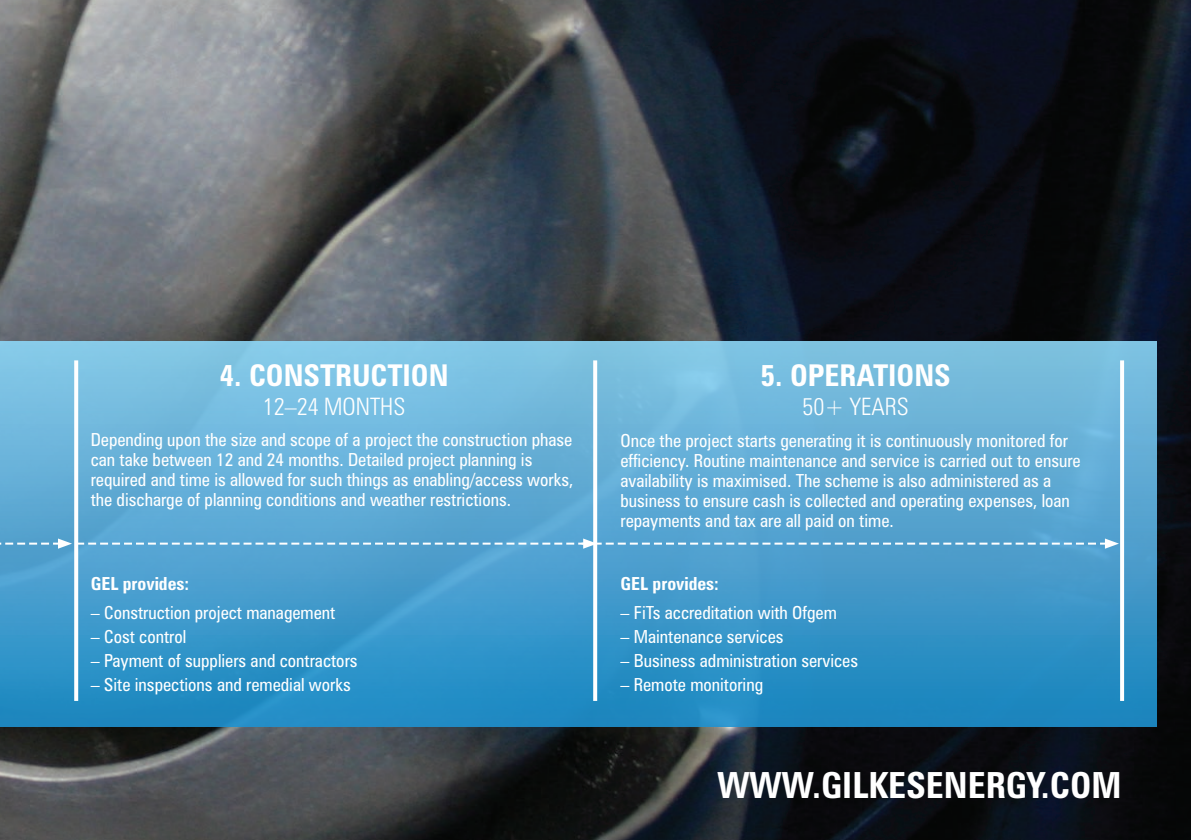
<style>
.page{position:relative;width:1191px;height:840px;background:#fff}
.page>*{position:absolute;margin:0;border:0;box-sizing:border-box;transform-origin:0 0}
.t1{font:700 condensed 36px "Zurich BT";color:#fff}
.t2{font:700 condensed 30px "Zurich BT";color:#fff}
.t3{font:300 condensed 24px "Zurich BT";color:#fff}
.t4{font:condensed 18px/20px "Zurich BT";color:#fff}
.t5{font:700 condensed 18px "Zurich BT";color:#fff}
</style>
<div class="page">
<img style="left:0;top:0;width:1191px;height:839px">
<div style="left:0;top:341px;width:1157px;height:385px;background:linear-gradient(to bottom,#87c4e3,#1d85bf)"></div>
<svg style="left:0;top:538px;width:1119px;height:10px"></svg>
<svg style="left:593px;top:360px;width:4px;height:340px"></svg>
<svg style="left:74px;top:360px;width:4px;height:340px"></svg>
<svg style="left:1120px;top:360px;width:4px;height:340px"></svg>
<p class="t2" style="left:219px;top:357px;width:231px">4. CONSTRUCTION</p>
<p class="t3" style="left:263px;top:391px;width:144px">12–24 MONTHS</p>
<p class="t4" style="left:91px;top:429px;width:484px">Depending upon the size and scope of a project the construction phase can take between 12 and 24 months. Detailed project planning is required and time is allowed for such things as enabling/access works, the discharge of planning conditions and weather restrictions.</p>
<p class="t5" style="left:91px;top:572px;width:100px">GEL provides:</p>
<p class="t4" style="left:91px;top:602px;width:246px">– Construction project management</p>
<p class="t4" style="left:91px;top:626px;width:97px">– Cost control</p>
<p class="t4" style="left:91px;top:650px;width:268px">– Payment of suppliers and contractors</p>
<p class="t4" style="left:91px;top:674px;width:261px">– Site inspections and remedial works</p>
<p class="t2" style="left:760px;top:357px;width:192px">5. OPERATIONS</p>
<p class="t3" style="left:802px;top:392px;width:108px">50+ YEARS</p>
<p class="t4" style="left:620px;top:430px;width:462px">Once the project starts generating it is continuously monitored for efficiency. Routine maintenance and service is carried out to ensure availability is maximised. The scheme is also administered as a business to ensure cash is collected and operating expenses, loan repayments and tax are all paid on time.</p>
<p class="t5" style="left:620px;top:572px;width:100px">GEL provides:</p>
<p class="t4" style="left:620px;top:602px;width:218px">– FiTs accreditation with Ofgem</p>
<p class="t4" style="left:620px;top:626px;width:165px">– Maintenance services</p>
<p class="t4" style="left:620px;top:650px;width:239px">– Business administration services</p>
<p class="t4" style="left:620px;top:674px;width:144px">– Remote monitoring</p>
<p class="t1" style="left:717px;top:763px;width:405px">WWW.GILKESENERGY.COM</p>
</div>
